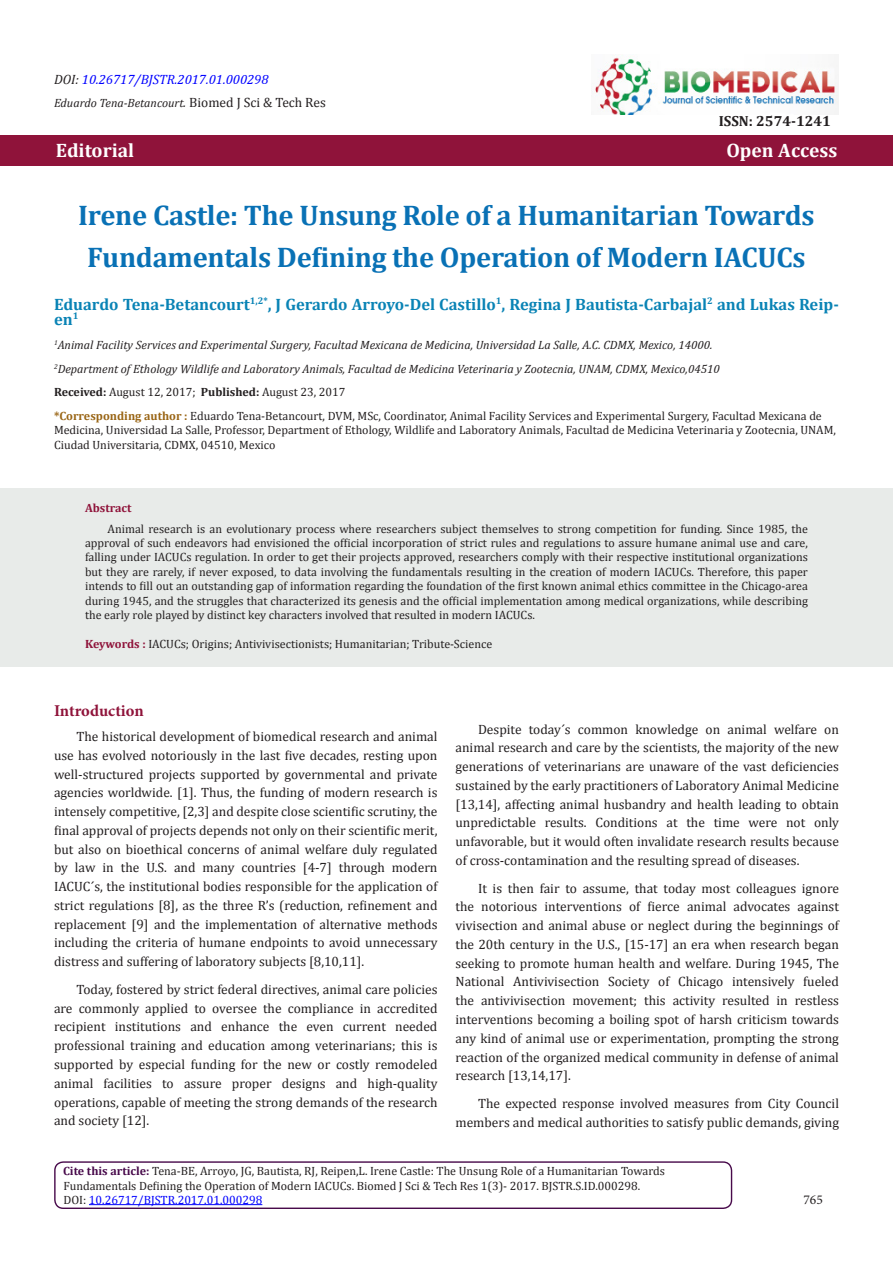
<style>
.page{position:relative;width:893px;height:1263px;background:#fff}
.page>*{position:absolute;margin:0;border:0;box-sizing:border-box;transform-origin:0 0}
.t1{font:700 28.5px "Cambria";letter-spacing:-.01em;color:#0971b5}
.t2{font:700 19.5px "Cambria";color:#fff}
.t3{font:700 16.5px/15px "Cambria";color:#0983b5}
.t4{font:700 16.5px "Minion Pro";letter-spacing:-.005em;color:#8f133a}
.t5{font:700 14.7px "Cambria";color:#231f20}
.t6{font:13.5px/18.8px "Cambria";color:#231f20;text-align:justify}
.t7{font:italic 13.5px "Cambria";color:#00f}
.t8{font:13.5px "Minion Pro";color:#231f20}
.t9{font:12px/14.4px "Cambria";color:#231f20}
.t10{font:italic 12px "Cambria";color:#231f20}
.t11{font:12px "Cambria";color:#00f}
.t12{font:700 12px "Cambria";color:#8f133a}
.s1{color:#231f20}
.s2{font-size:13.5px}
.s3{font-style:normal;font-size:13.5px}
.s4{font-weight:700}
.s5{font-weight:700;color:#996515}
.s6{font-weight:700;color:#8f133a}
.s7{font-weight:700;color:#480a4b}
</style>
<div class="page">
<div style="left:0;top:136px;width:893px;height:30px;background:#8f133a"></div>
<div style="left:0;top:488px;width:893px;height:178px;background:#e8ebe9"></div>
<img style="left:594px;top:54px;width:244px;height:60px">
<hr style="left:89px;top:1204px;width:173px;height:1px;background:#00f">
<div style="left:54px;top:1161px;width:678px;height:48px;border:1px solid #480a4b;border-radius:8px"></div>
<p class="t7" style="left:54px;top:70px;width:216px"><span class="s1">DOI:</span> 10.26717/BJSTR.2017.01.000298</p>
<p class="t10" style="left:54px;top:94px;width:273px">Eduardo Tena-Betancourt<span class="s2">.</span> <span class="s3">Biomed J Sci &amp; Tech Res</span></p>
<p class="t5" style="left:719px;top:110px;width:114px">ISSN: 2574-1241</p>
<p class="t2" style="left:56px;top:137px;width:80px">Editorial</p>
<p class="t2" style="left:726px;top:137px;width:112px">Open Access</p>
<p class="t1" style="left:78px;top:195px;width:738px">Irene Castle: The Unsung Role of a Humanitarian Towards</p>
<p class="t1" style="left:87px;top:237px;width:720px">Fundamentals Defining the Operation of Modern IACUCs</p>
<p class="t3" style="left:54px;top:296px;width:786px">Eduardo Tena-Betancourt<sup>1,2*</sup>, J Gerardo Arroyo-Del Castillo<sup>1</sup>, Regina J Bautista-Carbajal<sup>2</sup> and Lukas Reip&shy;en<sup>1</sup></p>
<p class="t10" style="left:54px;top:336px;width:660px"><sup>1</sup>Animal Facility Services and Experimental Surgery, Facultad Mexicana de Medicina, Universidad La Salle, A.C. CDMX, Mexico, 14000.</p>
<p class="t10" style="left:54px;top:360px;width:667px"><sup>2</sup>Department of Ethology Wildlife and Laboratory Animals, Facultad de Medicina Veterinaria y Zootecnia, UNAM, CDMX, Mexico,04510</p>
<p class="t9" style="left:54px;top:385px;width:293px"><span class="s4">Received:</span> August 12, 2017; <span class="s4">Published:</span> August 23, 2017</p>
<p class="t9" style="left:54px;top:408px;width:783px"><span class="s5">*Corresponding author :</span> Eduardo Tena-Betancourt, DVM, MSc, Coordinator, Animal Facility Services and Experimental Surgery, Facultad Mexicana de<br>Medicina, Universidad La Salle, Professor, Department of Ethology, Wildlife and Laboratory Animals, Facultad de Medicina Veterinaria y Zootecnia, UNAM,<br>Ciudad Universitaria, CDMX, 04510, Mexico</p>
<p class="t12" style="left:85px;top:500px;width:48px">Abstract</p>
<p class="t9" style="left:85px;top:521px;width:724px;text-align:justify;text-indent:22px">Animal research is an evolutionary process where researchers subject themselves to strong competition for funding. Since 1985, the approval of such endeavors had envisioned the official incorporation of strict rules and regulations to assure humane animal use and care, falling under IACUCs regulation. In order to get their projects approved, researchers comply with their respective institutional organizations but they are rarely, if never exposed, to data involving the fundamentals resulting in the creation of modern IACUCs. Therefore, this paper intends to fill out an outstanding gap of information regarding the foundation of the first known animal ethics committee in the Chicago-area during 1945, and the struggles that characterized its genesis and the official implementation among medical organizations, while describing the early role played by distinct key characters involved that resulted in modern IACUCs.</p>
<p class="t9" style="left:85px;top:636px;width:409px"><span class="s6">Keywords :</span> IACUCs; Origins; Antivivisectionists; Humanitarian; Tribute-Science</p>
<p class="t4" style="left:54px;top:699px;width:91px">Introduction</p>
<p class="t6" style="left:54px;top:727px;width:385px;text-indent:22px">The historical development of biomedical research and animal use has evolved notoriously in the last five decades, resting upon well-structured projects supported by governmental and private agencies worldwide. [1]. Thus, the funding of modern research is intensely competitive, [2,3] and despite close scientific scrutiny, the final approval of projects depends not only on their scientific merit, but also on bioethical concerns of animal welfare duly regulated by law in the U.S. and many countries [4-7] through modern IACUC´s, the institutional bodies responsible for the application of strict regulations [8], as the three R’s (reduction, refinement and replacement [9] and the implementation of alternative methods including the criteria of humane endpoints to avoid unnecessary distress and suffering of laboratory subjects [8,10,11].</p>
<p class="t6" style="left:54px;top:980px;width:385px;text-indent:22px">Today, fostered by strict federal directives, animal care policies are commonly applied to oversee the compliance in accredited recipient institutions and enhance the even current needed professional training and education among veterinarians; this is supported by especial funding for the new or costly remodeled animal facilities to assure proper designs and high-quality operations, capable of meeting the strong demands of the research and society [12].</p>
<p class="t6" style="left:455px;top:720px;width:385px;text-indent:22px">Despite today´s common knowledge on animal welfare on animal research and care by the scientists, the majority of the new generations of veterinarians are unaware of the vast deficiencies sustained by the early practitioners of Laboratory Animal Medicine [13,14], affecting animal husbandry and health leading to obtain unpredictable results. Conditions at the time were not only unfavorable, but it would often invalidate research results because of cross-contamination and the resulting spread of diseases.</p>
<p class="t6" style="left:455px;top:879px;width:385px;text-indent:22px">It is then fair to assume, that today most colleagues ignore the notorious interventions of fierce animal advocates against vivisection and animal abuse or neglect during the beginnings of the 20th century in the U.S., [15-17] an era when research began seeking to promote human health and welfare. During 1945, The National Antivivisection Society of Chicago intensively fueled the antivivisection movement; this activity resulted in restless interventions becoming a boiling spot of harsh criticism towards any kind of animal use or experimentation, prompting the strong reaction of the organized medical community in defense of animal research [13,14,17].</p>
<p class="t6" style="left:455px;top:1094px;width:385px;text-align:right">The expected response involved measures from City Council members and medical authorities to satisfy public demands, giving</p>
<p class="t9" style="left:63px;top:1164px;width:603px"><span class="s7">Cite this article:</span> Tena-BE, Arroyo, JG, Bautista, RJ, Reipen,L. Irene Castle: The Unsung Role of a Humanitarian Towards</p>
<p class="t9" style="left:63px;top:1178px;width:578px">Fundamentals Defining the Operation of Modern IACUCs. Biomed J Sci &amp; Tech Res 1(3)- 2017. BJSTR.S.ID.000298.</p>
<p class="t11" style="left:63px;top:1193px;width:200px"><span class="s1">DOI:</span> 10.26717/BJSTR.2017.01.000298</p>
<p class="t8" style="left:803px;top:1191px;width:21px">765</p>
</div>
